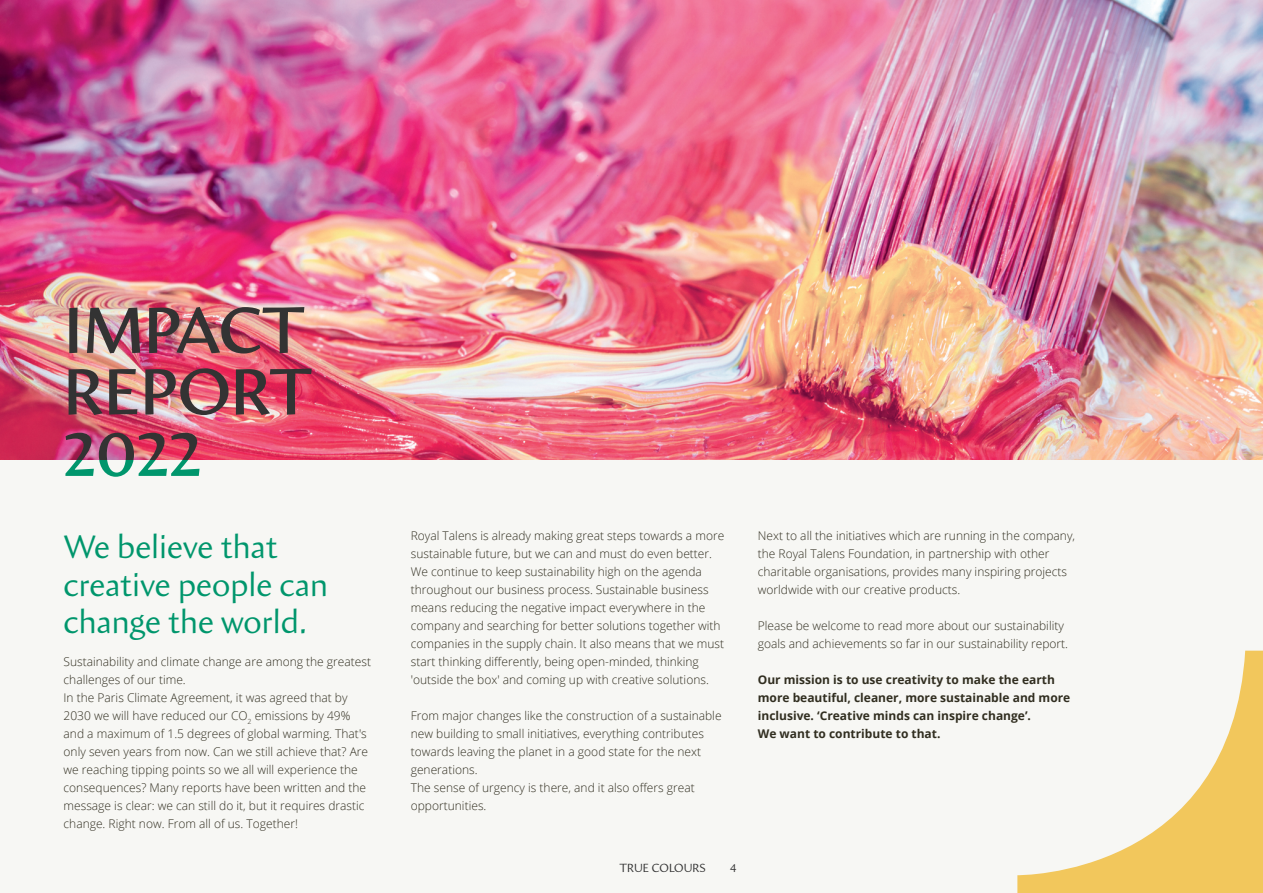
<style>
.page{position:relative;width:1263px;height:893px;background:#fff}
.page>*{position:absolute;margin:0;border:0;box-sizing:border-box;transform-origin:0 0}
.t1{font:600 66px/61.5px "Amira";color:#333;text-align:justify}
.t2{font:33px/37.5px "Amira";color:#00966c}
.t3{font:300 12px/18px "Open Sans";color:#312e20}
.t4{font:700 12px/18px "Open Sans";color:#312e20}
.t5{font:12px "Amira";color:#333}
</style>
<div class="page">
<div style="left:0;top:162px;width:1263px;height:731px;background:#f7f7f4"></div>
<img style="left:0;top:0;width:1263px;height:459px">
<svg style="left:1017px;top:651px;width:246px;height:242px"></svg>
<h1 class="t1" style="left:64px;top:301px;width:251px">IMPACT REPORT 2022</h1>
<h2 class="t2" style="left:64px;top:529px;width:266px">We believe that creative people can change the world.</h2>
<p class="t3" style="left:64px;top:652px;width:309px">Sustainability and climate change are among the greatest challenges of our time.<br>In the Paris Climate Agreement, it was agreed that by 2030 we will have reduced our CO<sub>2</sub> emissions by 49% and a maximum of 1.5 degrees of global warming. That's only seven years from now. Can we still achieve that? Are we reaching tipping points so we all will experience the consequences? Many reports have been written and the message is clear: we can still do it, but it requires drastic change. Right now. From all of us. Together!</p>
<p class="t3" style="left:411px;top:526px;width:315px">Royal Talens is already making great steps towards a more sustainable future, but we can and must do even better.<br>We continue to keep sustainability high on the agenda throughout our business process. Sustainable business means reducing the negative impact everywhere in the company and searching for better solutions together with companies in the supply chain. It also means that we must start thinking differently, being open-minded, thinking 'outside the box' and coming up with creative solutions.</p>
<p class="t3" style="left:411px;top:706px;width:312px">From major changes like the construction of a sustainable new building to small initiatives, everything contributes towards leaving the planet in a good state for the next generations.<br>The sense of urgency is there, and it also offers great opportunities.</p>
<p class="t5" style="left:619px;top:861px;width:88px">TRUE COLOURS</p>
<p class="t5" style="left:730px;top:861px;width:8px">4</p>
<p class="t3" style="left:758px;top:526px;width:319px">Next to all the initiatives which are running in the company, the Royal Talens Foundation, in partnership with other charitable organisations, provides many inspiring projects worldwide with our creative products.</p>
<p class="t3" style="left:758px;top:616px;width:312px">Please be welcome to read more about our sustainability goals and achievements so far in our sustainability report.</p>
<p class="t4" style="left:758px;top:670px;width:314px">Our mission is to use creativity to make the earth more beautiful, cleaner, more sustainable and more inclusive. ‘Creative minds can inspire change’.<br>We want to contribute to that.</p>
</div>
